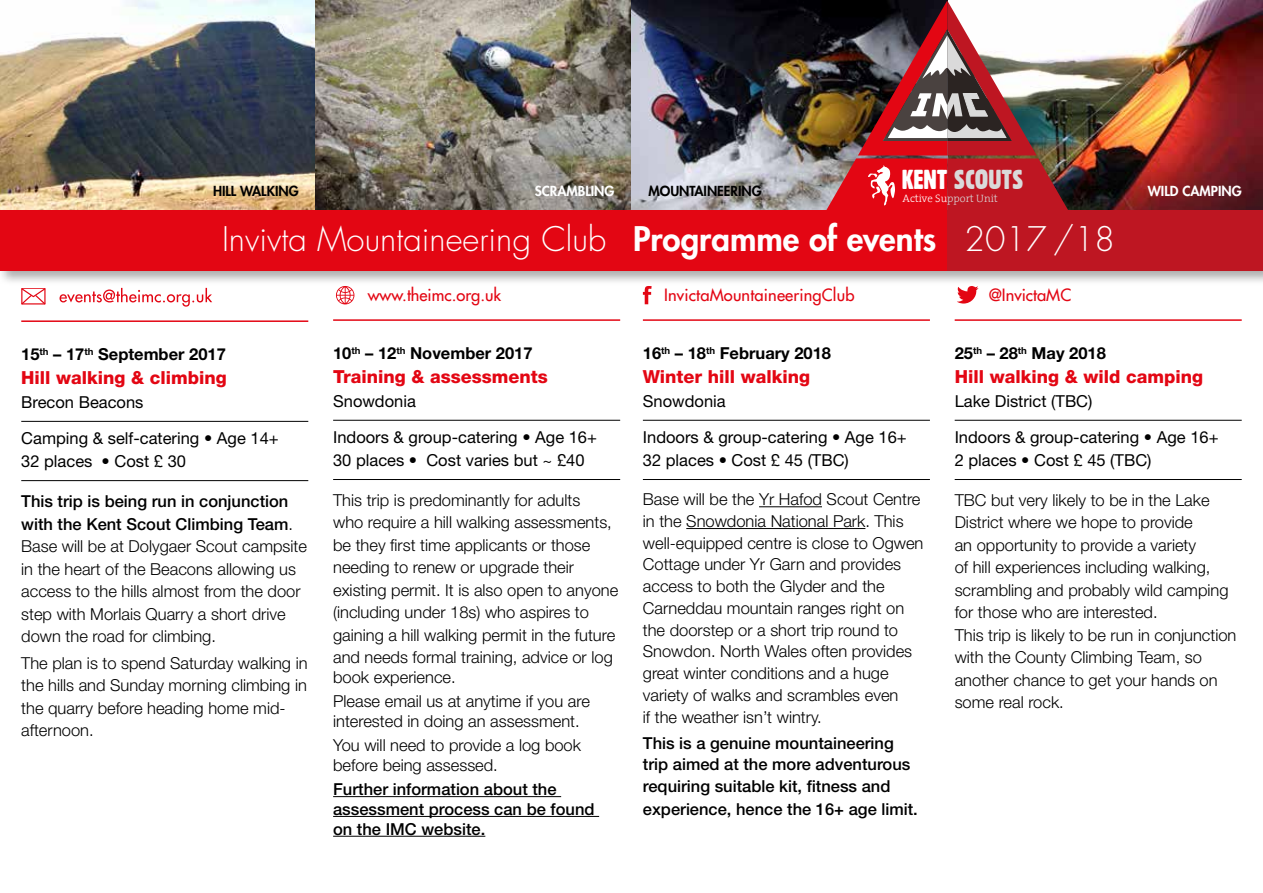
<style>
.page{position:relative;width:1263px;height:893px;background:#fff}
.page>*{position:absolute;margin:0;border:0;box-sizing:border-box;transform-origin:0 0}
.t1{font:300 33px "Futura";color:#fff}
.t2{font:26.85px "Gothic 821 Condensed BT";color:#dadada}
.t3{font:800 18px "Helvetica Neue";color:#e30613}
.t4{font:300 16.5px/22.5px "Helvetica Neue";color:#000}
.t5{font:16.5px/36px "Helvetica Neue";color:#000}
.t6{font:500 16.5px/22px "Helvetica Neue";color:#000}
.t7{font:700 16.5px "Helvetica Neue";color:#000}
.t8{font:16.5px "Futura";letter-spacing:.01em;color:#e30613}
.t9{font:800 13.5px "Futura";color:#000}
.t10{font:800 13.5px "Futura";color:#fff}
.t11{font:300 10.8px "The Serif";color:#dadada}
.s1{color:#fff}
.s2{font-weight:800}
.s3{font-weight:500}
</style>
<div class="page">
<div style="left:0;top:206px;width:1263px;height:80px;background:#000;opacity:.33"></div>
<img style="left:635px;top:0;width:628px;height:210px">
<img style="left:0;top:0;width:316px;height:210px">
<img style="left:316px;top:0;width:319px;height:210px">
<div style="left:0;top:210px;width:947px;height:61px;background:#e30613"></div>
<div style="left:947px;top:210px;width:316px;height:61px;background:#be1622"></div>
<img style="left:826px;top:0;width:242px;height:210px">
<hr style="left:21px;top:320px;width:287px;height:2px;background:#e30613">
<hr style="left:21px;top:421px;width:287px;height:1px;background:#000">
<hr style="left:21px;top:480px;width:287px;height:1px;background:#000">
<svg style="left:60px;top:288px;width:152px;height:19px"></svg>
<hr style="left:643px;top:319px;width:287px;height:2px;background:#e30613">
<hr style="left:643px;top:420px;width:287px;height:1px;background:#000">
<hr style="left:643px;top:479px;width:287px;height:1px;background:#000">
<hr style="left:759px;top:506px;width:63px;height:1px;background:#000">
<hr style="left:686px;top:528px;width:179px;height:1px;background:#000">
<hr style="left:955px;top:319px;width:287px;height:2px;background:#e30613">
<hr style="left:955px;top:420px;width:287px;height:1px;background:#000">
<hr style="left:955px;top:479px;width:287px;height:1px;background:#000">
<hr style="left:333px;top:319px;width:287px;height:2px;background:#e30613">
<hr style="left:333px;top:420px;width:287px;height:1px;background:#000">
<hr style="left:333px;top:479px;width:287px;height:1px;background:#000">
<hr style="left:333px;top:796px;width:228px;height:1px;background:#000">
<hr style="left:333px;top:816px;width:266px;height:1px;background:#000">
<hr style="left:333px;top:836px;width:152px;height:1px;background:#000">
<svg style="left:957px;top:285px;width:21px;height:19px"></svg>
<svg style="left:643px;top:286px;width:9px;height:18px"></svg>
<svg style="left:21px;top:288px;width:25px;height:17px"></svg>
<svg style="left:336px;top:286px;width:18px;height:18px"></svg>
<p class="t9" style="left:213px;top:182px;width:87px">HILL WALKING</p>
<p class="t10" style="left:535px;top:182px;width:81px">SCRAMBLING</p>
<p class="t9" style="left:648px;top:182px;width:115px">MOUNTAINEERING</p>
<h2 class="t2" style="left:902px;top:163px;width:124px"><span class="s1">KENT</span> SCOUTS</h2>
<p class="t11" style="left:903px;top:189px;width:97px"><span class="s1">Active Su</span>pport Unit</p>
<h1 class="t1" style="left:222px;top:206px;width:826px">Invivta Mountaineering Club <span class="s2">Programme of events</span> 2018</h1>
<h1 class="t1" style="left:222px;top:219px;width:894px">Invivta Mountaineering Club <span class="s2">Programme of events</span> 2017 /18</h1>
<p class="t8" style="left:664px;top:285px;width:192px">InvictaMountaineeringClub</p>
<p class="t8" style="left:368px;top:285px;width:135px">www.theimc.org.uk</p>
<p class="t8" style="left:989px;top:285px;width:84px">@InvictaMC</p>
<p class="t10" style="left:1148px;top:182px;width:95px">WILD CAMPING</p>
<p class="t7" style="left:21px;top:344px;width:206px">15<sup>th</sup> – 17<sup>th</sup> September 2017</p>
<p class="t3" style="left:21px;top:367px;width:207px">Hill walking &amp; climbing</p>
<p class="t5" style="left:21px;top:384px;width:259px">Brecon Beacons<br>Camping &amp; self-catering • Age 14+</p>
<p class="t5" style="left:21px;top:443px;width:166px">32 places • Cost £ 30</p>
<p class="t4" style="left:21px;top:489px;width:287px"><span class="s3">This trip is being run in conjunction with the Kent Scout Climbing Team</span>.<br>Base will be at Dolygaer Scout campsite in the heart of the Beacons allowing us access to the hills almost from the door step with Morlais Quarry a short drive down the road for climbing.</p>
<p class="t4" style="left:21px;top:651px;width:288px">The plan is to spend Saturday walking in the hills and Sunday morning climbing in the quarry before heading home mid&shy;afternoon.</p>
<p class="t7" style="left:333px;top:343px;width:201px">10<sup>th</sup> – 12<sup>th</sup> November 2017</p>
<p class="t3" style="left:333px;top:366px;width:216px">Training &amp; assessments</p>
<p class="t5" style="left:333px;top:383px;width:265px">Snowdonia<br>Indoors &amp; group-catering • Age 16+</p>
<p class="t5" style="left:333px;top:442px;width:253px">30 places • Cost varies but ~ £40</p>
<p class="t4" style="left:333px;top:488px;width:287px">This trip is predominantly for adults<br>who require a hill walking assessments, be they first time applicants or those needing to renew or upgrade their existing permit. It is also open to anyone (including under 18s) who aspires to gaining a hill walking permit in the future and needs formal training, advice or log</p>
<p class="t4" style="left:333px;top:665px;width:258px;line-height:24px">book experience.<br>Please email us at anytime if you are</p>
<p class="t4" style="left:333px;top:709px;width:249px;line-height:24px">interested in doing an assessment.<br>You will need to provide a log book</p>
<p class="t4" style="left:333px;top:753px;width:166px">before being assessed.</p>
<p class="t6" style="left:333px;top:779px;width:263px;line-height:19.8px">Further information about the assessment process can be found on the IMC website.</p>
<p class="t7" style="left:643px;top:343px;width:190px">16<sup>th</sup> – 18<sup>th</sup> February 2018</p>
<p class="t3" style="left:643px;top:366px;width:169px">Winter hill walking</p>
<p class="t5" style="left:643px;top:383px;width:265px">Snowdonia<br>Indoors &amp; group-catering • Age 16+</p>
<p class="t5" style="left:643px;top:442px;width:207px">32 places • Cost £ 45 (TBC)</p>
<p class="t4" style="left:643px;top:488px;width:282px;line-height:21.8px">Base will be the Yr Hafod Scout Centre in the Snowdonia National Park. This well-equipped centre is close to Ogwen Cottage under Yr Garn and provides access to both the Glyder and the Carneddau mountain ranges right on the doorstep or a short trip round to Snowdon. North Wales often provides great winter conditions and a huge variety of walks and scrambles even<br>if the weather isn’t wintry.</p>
<p class="t6" style="left:643px;top:732px;width:276px">This is a genuine mountaineering trip aimed at the more adventurous requiring suitable kit, fitness and experience, hence the 16+ age limit.</p>
<p class="t7" style="left:955px;top:343px;width:153px">25<sup>th</sup> – 28<sup>th</sup> May 2018</p>
<p class="t3" style="left:955px;top:366px;width:250px">Hill walking &amp; wild camping</p>
<p class="t5" style="left:955px;top:383px;width:265px">Lake District (TBC)<br>Indoors &amp; group-catering • Age 16+</p>
<p class="t5" style="left:955px;top:442px;width:198px">2 places • Cost £ 45 (TBC)</p>
<p class="t4" style="left:955px;top:488px;width:283px">TBC but very likely to be in the Lake District where we hope to provide<br>an opportunity to provide a variety<br>of hill experiences including walking, scrambling and probably wild camping for those who are interested.<br>This trip is likely to be run in conjunction with the County Climbing Team, so another chance to get your hands on some real rock.</p>
</div>
